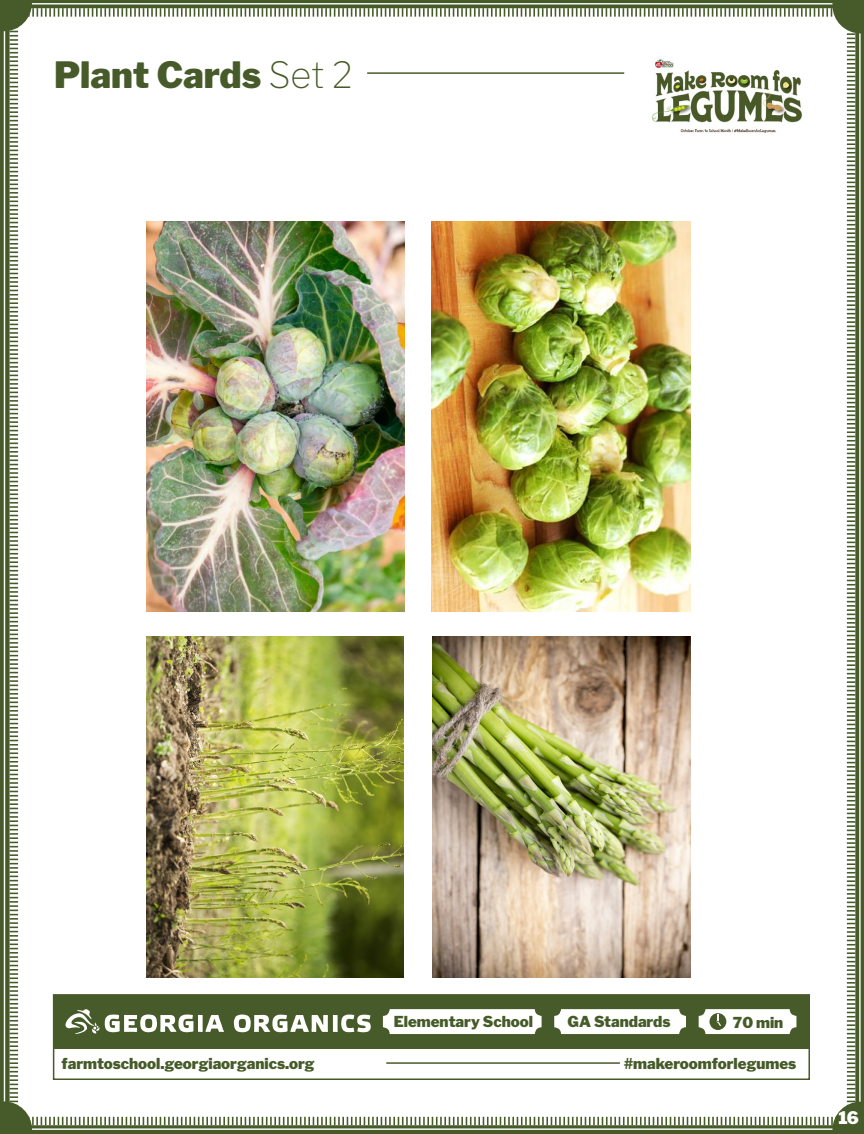
<style>
.page{position:relative;width:864px;height:1134px;background:#fff}
.page>*{position:absolute;margin:0;border:0;box-sizing:border-box;transform-origin:0 0}
.t1{font:900 36px "Libre Franklin";color:#465b29}
.t2{font:900 17.25px "Libre Franklin";color:#fff}
.t3{font:900 15px "Libre Franklin";color:#465b29}
.s1{font-weight:100}
</style>
<div class="page">
<img style="left:0;top:0;width:864px;height:1134px">
<hr style="left:386px;top:1062px;width:234px;height:2px;background:#465b29">
<h1 class="t1" style="left:54px;top:53px;width:300px">Plant Cards <span class="s1">Set 2</span></h1>
<p class="t3" style="left:394px;top:1013px;width:141px">Elementary School</p>
<p class="t3" style="left:568px;top:1013px;width:104px">GA Standards</p>
<p class="t3" style="left:733px;top:1013px;width:52px">70 min</p>
<p class="t3" style="left:62px;top:1054px;width:255px">farmtoschool.georgiaorganics.org</p>
<p class="t3" style="left:624px;top:1054px;width:174px">#makeroomforlegumes</p>
<p class="t2" style="left:839px;top:1107px;width:22px">16</p>
</div>
